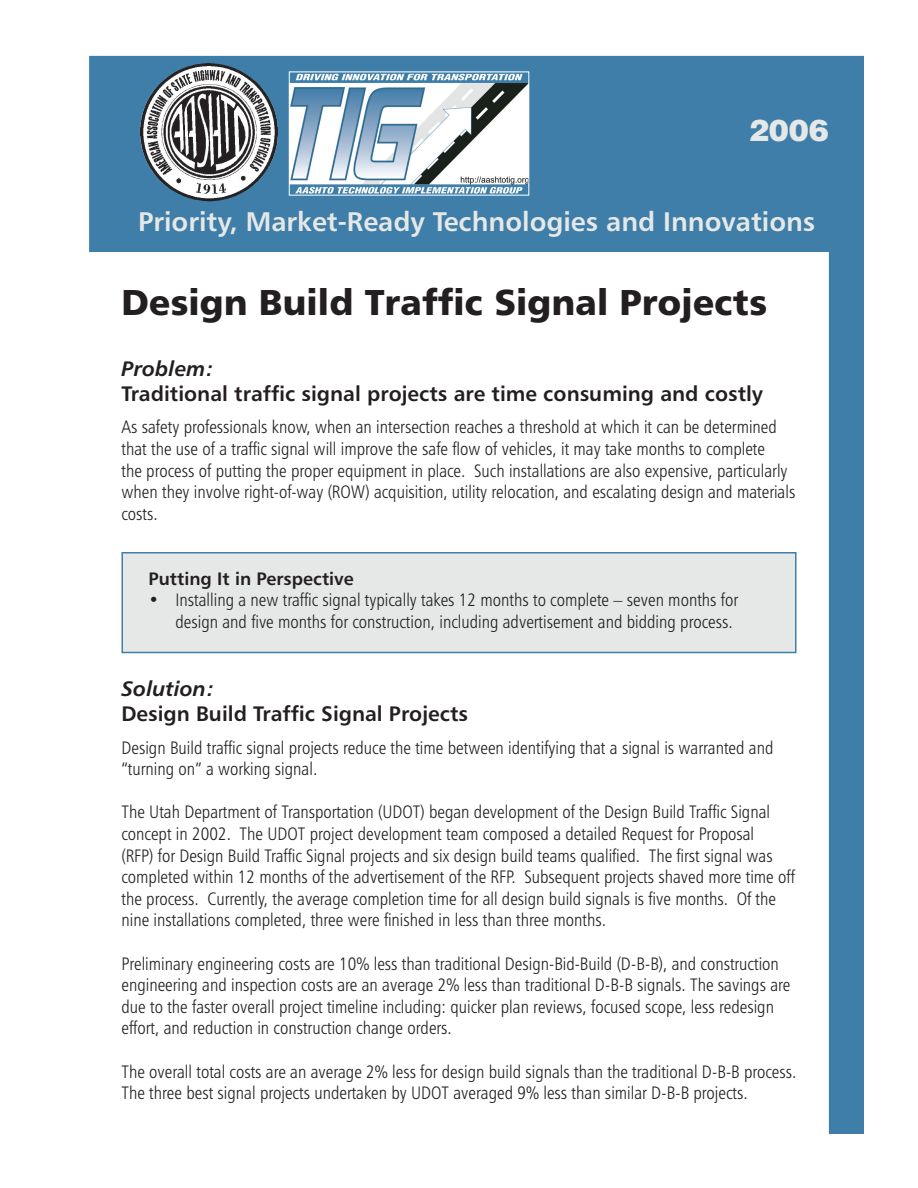
<style>
.page{position:relative;width:918px;height:1188px;background:#fff}
.page>*{position:absolute;margin:0;border:0;box-sizing:border-box;transform-origin:0 0}
.t1{font:36px "Humanist 777 BT Black B";color:#231f20}
.t2{font:900 30px "Helvetica";color:#e5e8e7}
.t3{font:27px "Humanist 777 BT Bold B";color:#e5e8e7}
.t4{font:21px "Humanist 777 BT Bold B";color:#231f20}
.t5{font:21px "Humanist 777 BT Bold Italic B";color:#231f20}
.t6{font:18px/21.6px "Humanist 777 BT Light Condensed B";color:#231f20}
.t7{font:18px "Humanist 777 BT Bold B";color:#231f20}
</style>
<div class="page">
<div style="left:122px;top:553px;width:674px;height:99px;background:#e5e8e7"></div>
<div style="left:122px;top:552px;width:674px;height:101px;border:2px solid #3f7ea8"></div>
<div style="left:90px;top:57px;width:773px;height:194px;background:#3f7ea8"></div>
<div style="left:89px;top:56px;width:775px;height:196px;border:2px solid #3f7ea8"></div>
<div style="left:830px;top:207px;width:33px;height:926px;background:#3f7ea8"></div>
<div style="left:829px;top:207px;width:35px;height:927px;border:2px solid #3f7ea8"></div>
<img style="left:139px;top:63px;width:117px;height:139px">
<img style="left:291px;top:74px;width:236px;height:120px">
<div style="left:289px;top:72px;width:240px;height:124px;border:1px solid #fff"></div>
<h2 class="t2" style="left:749px;top:110px;width:82px">2006</h2>
<h3 class="t3" style="left:138px;top:205px;width:679px">Priority, Market-Ready Technologies and Innovations</h3>
<h1 class="t1" style="left:122px;top:279px;width:647px">Design Build Traffic Signal Projects</h1>
<p class="t5" style="left:122px;top:355px;width:94px">Problem:</p>
<p class="t4" style="left:122px;top:381px;width:643px">Traditional traffic signal projects are time consuming and costly</p>
<p class="t6" style="left:122px;top:416px;width:675px">As safety professionals know, when an intersection reaches a threshold at which it can be determined that the use of a traffic signal will improve the safe flow of vehicles, it may take months to complete<br>the process of putting the proper equipment in place. Such installations are also expensive, particularly when they involve right-of-way (ROW) acquisition, utility relocation, and escalating design and materials costs.</p>
<p class="t7" style="left:148px;top:567px;width:207px">Putting It in Perspective</p>
<p class="t6" style="left:176px;top:589px;width:564px;text-indent:-27px">• Installing a new traffic signal typically takes 12 months to complete – seven months for design and five months for construction, including advertisement and bidding process.</p>
<p class="t5" style="left:122px;top:676px;width:95px">Solution:</p>
<p class="t4" style="left:122px;top:701px;width:348px">Design Build Traffic Signal Projects</p>
<p class="t6" style="left:122px;top:736px;width:653px">Design Build traffic signal projects reduce the time between identifying that a signal is warranted and “turning on” a working signal.</p>
<p class="t6" style="left:122px;top:801px;width:675px">The Utah Department of Transportation (UDOT) began development of the Design Build Traffic Signal concept in 2002. The UDOT project development team composed a detailed Request for Proposal<br>(RFP) for Design Build Traffic Signal projects and six design build teams qualified. The first signal was completed within 12 months of the advertisement of the RFP. Subsequent projects shaved more time off the process. Currently, the average completion time for all design build signals is five months. Of the nine installations completed, three were finished in less than three months.</p>
<p class="t6" style="left:122px;top:952px;width:670px">Preliminary engineering costs are 10% less than traditional Design-Bid-Build (D-B-B), and construction engineering and inspection costs are an average 2% less than traditional D-B-B signals. The savings are due to the faster overall project timeline including: quicker plan reviews, focused scope, less redesign effort, and reduction in construction change orders.</p>
<p class="t6" style="left:122px;top:1060px;width:677px">The overall total costs are an average 2% less for design build signals than the traditional D-B-B process.<br>The three best signal projects undertaken by UDOT averaged 9% less than similar D-B-B projects.</p>
</div>
